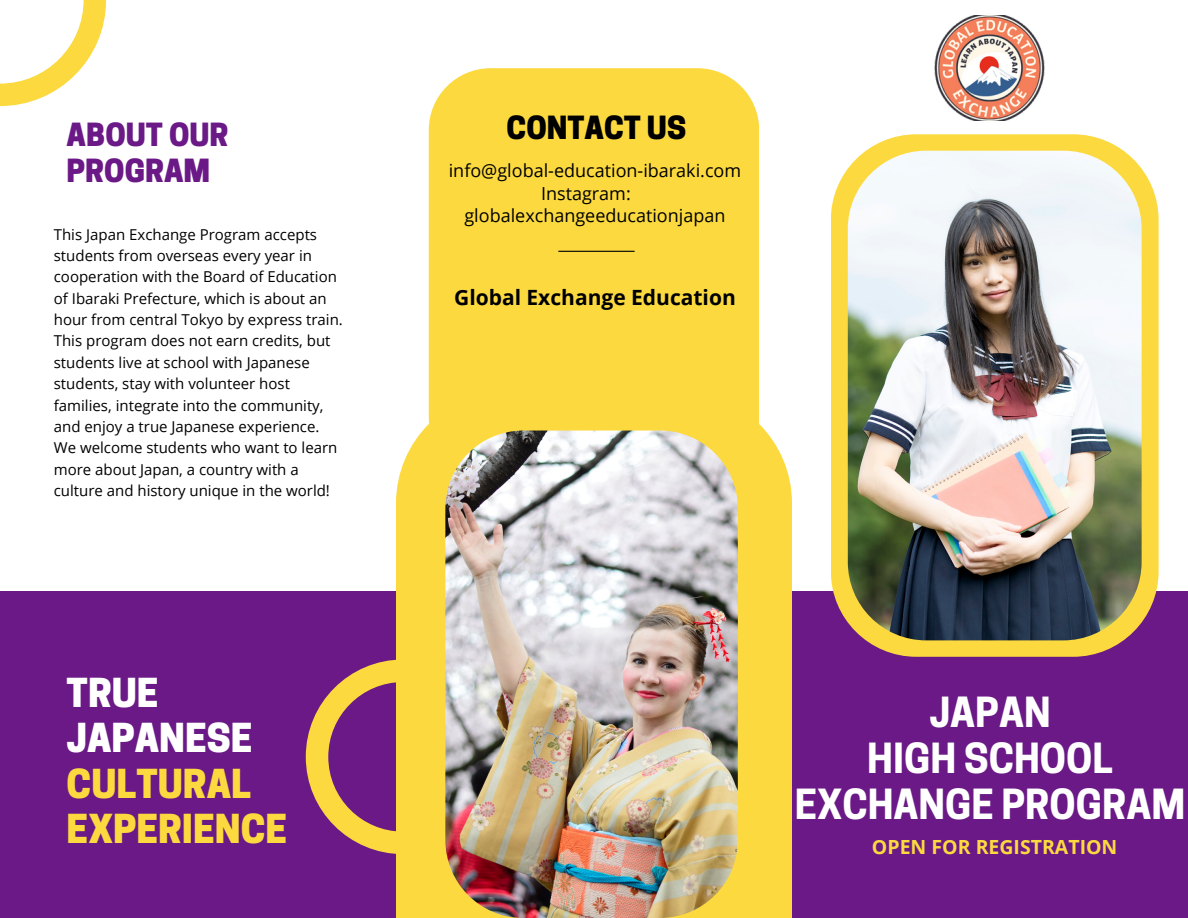
<style>
.page{position:relative;width:1188px;height:918px;background:#fff}
.page>*{position:absolute;margin:0;border:0;box-sizing:border-box;transform-origin:0 0}
.t1{font:700 39px "Cooper Hewitt";color:#fff}
.t2{font:800 37.5px/45px "Cooper Hewitt";color:#fcda3f}
.t3{font:800 37.5px/45px "Cooper Hewitt";color:#fff}
.t4{font:800 30px "Cooper Hewitt";color:#6a1986}
.t5{font:800 30px "Cooper Hewitt";color:#000}
.t6{font:700 21px "Open Sans";color:#000}
.t7{font:700 19.5px "Open Sans";color:#fcda3f}
.t8{font:18px/22.5px "Open Sans";color:#000}
.t9{font:15px/21.3px "Open Sans";color:#000}
</style>
<div class="page">
<div style="left:0;top:592px;width:1188px;height:326px;background:#6a1986"></div>
<svg style="left:396px;top:391px;width:396px;height:527px;background:#fcdd4e"></svg>
<svg style="left:306px;top:660px;width:140px;height:194px"></svg>
<div style="left:429px;top:68px;width:330px;height:411px;background:#fcda3f;border-radius:62px"></div>
<div style="left:831px;top:134px;width:328px;height:523px;background:#fcda3f;border-radius:86px"></div>
<img style="left:848px;top:151px;width:294px;height:489px;border-radius:78px">
<hr style="left:558px;top:251px;width:77px;height:1px;background:#000">
<svg style="left:0;top:0;width:106px;height:106px"></svg>
<img style="left:445px;top:431px;width:293px;height:487px;border-radius:78px">
<img style="left:934px;top:15px;width:111px;height:106px">
<p class="t4" style="left:67px;top:123px;width:163px">ABOUT OUR</p>
<p class="t5" style="left:507px;top:117px;width:181px">CONTACT US</p>
<p class="t4" style="left:67px;top:159px;width:145px">PROGRAM</p>
<p class="t8" style="left:449px;top:159px;width:294px">info@global-education-ibaraki.com</p>
<p class="t8" style="left:464px;top:181px;width:263px;text-indent:77px">Instagram: globalexchangeeducationjapan</p>
<p class="t9" style="left:54px;top:223px;width:291px">This Japan Exchange Program accepts students from overseas every year in cooperation with the Board of Education of Ibaraki Prefecture, which is about an hour from central Tokyo by express train.<br>This program does not earn credits, but students live at school with Japanese students, stay with volunteer host families, integrate into the community, and enjoy a true Japanese experience.<br>We welcome students who want to learn more about Japan, a country with a culture and history unique in the world!</p>
<p class="t6" style="left:454px;top:282px;width:283px">Global Exchange Education</p>
<p class="t3" style="left:67px;top:675px;width:187px">TRUE<br>JAPANESE</p>
<p class="t2" style="left:67px;top:767px;width:222px">CULTURAL<br>EXPERIENCE</p>
<p class="t1" style="left:929px;top:697px;width:123px">JAPAN</p>
<p class="t1" style="left:867px;top:744px;width:247px">HIGH SCHOOL</p>
<p class="t1" style="left:795px;top:790px;width:392px">EXCHANGE PROGRAM</p>
<p class="t7" style="left:872px;top:833px;width:247px">OPEN FOR REGISTRATION</p>
</div>
